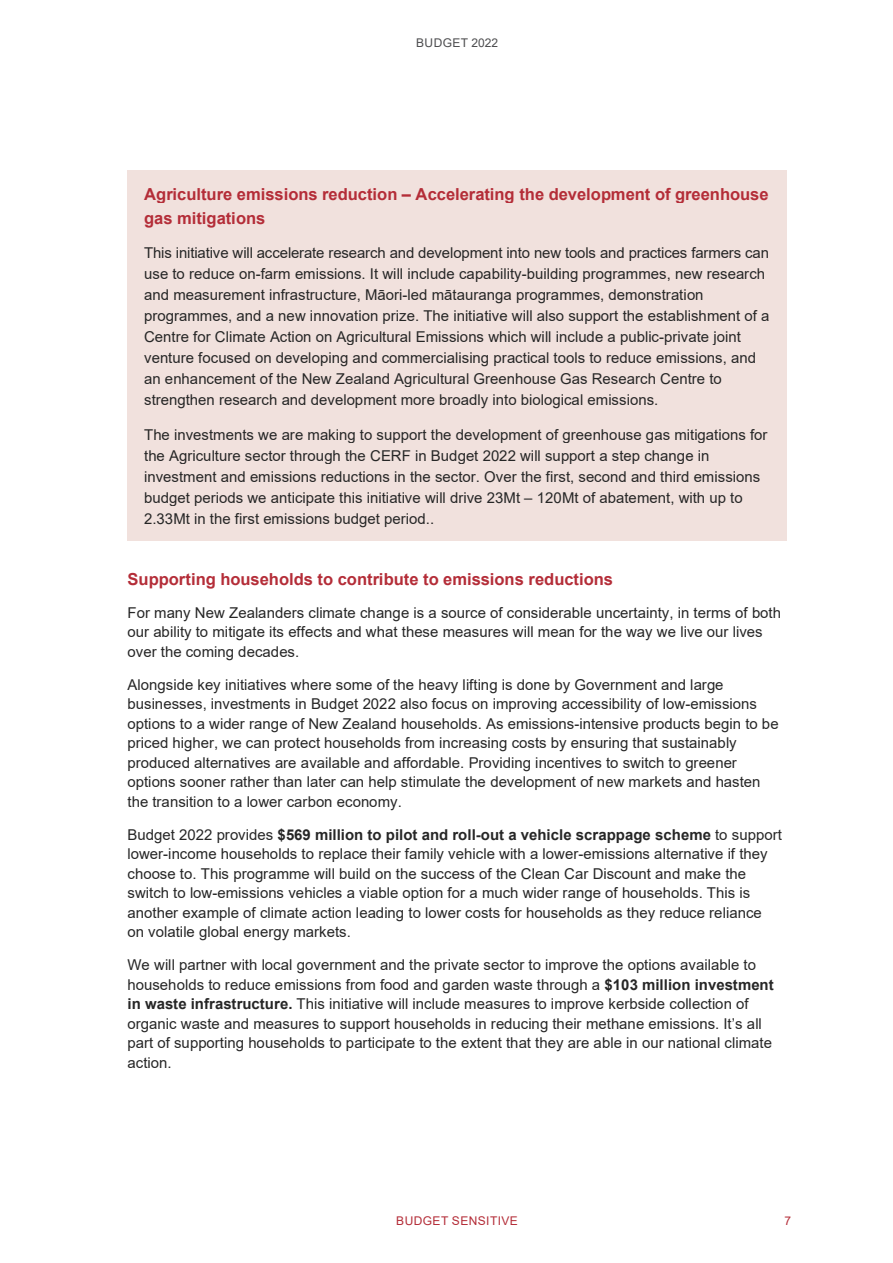
<style>
.page{position:relative;width:893px;height:1263px;background:#fff}
.page>*{position:absolute;margin:0;border:0;box-sizing:border-box;transform-origin:0 0}
.t1{font:700 16.5px/24px "Arial";color:#b42d38}
.t2{font:15px/19.5px "Arial";color:#262626}
.t3{font:12px "Arial";letter-spacing:.035em;color:#b42d38}
.t4{font:12px "Arial";letter-spacing:.035em;color:#4d4d4f}
.s1{font-weight:700}
</style>
<div class="page">
<div style="left:128px;top:170px;width:659px;height:371px;background:#f1e1dd"></div>
<p class="t4" style="left:416px;top:34px;width:84px">BUDGET 2022</p>
<p class="t1" style="left:144px;top:182px;width:626px">Agriculture emissions reduction – Accelerating the development of greenhouse gas mitigations</p>
<p class="t2" style="left:144px;top:242px;width:627px;line-height:21px">This initiative will accelerate research and development into new tools and practices farmers can use to reduce on-farm emissions. It will include capability-building programmes, new research and measurement infrastructure, Māori-led mātauranga programmes, demonstration programmes, and a new innovation prize. The initiative will also support the establishment of a Centre for Climate Action on Agricultural Emissions which will include a public-private joint venture focused on developing and commercialising practical tools to reduce emissions, and an enhancement of the New Zealand Agricultural Greenhouse Gas Research Centre to strengthen research and development more broadly into biological emissions.</p>
<p class="t2" style="left:144px;top:424px;width:625px;line-height:21px">The investments we are making to support the development of greenhouse gas mitigations for the Agriculture sector through the CERF in Budget 2022 will support a step change in investment and emissions reductions in the sector. Over the first, second and third emissions budget periods we anticipate this initiative will drive 23Mt – 120Mt of abatement, with up to 2.33Mt in the first emissions budget period..</p>
<p class="t1" style="left:128px;top:567px;width:487px">Supporting households to contribute to emissions reductions</p>
<p class="t2" style="left:128px;top:602px;width:655px">For many New Zealanders climate change is a source of considerable uncertainty, in terms of both our ability to mitigate its effects and what these measures will mean for the way we live our lives over the coming decades.</p>
<p class="t2" style="left:128px;top:674px;width:653px">Alongside key initiatives where some of the heavy lifting is done by Government and large businesses, investments in Budget 2022 also focus on improving accessibility of low-emissions options to a wider range of New Zealand households. As emissions-intensive products begin to be priced higher, we can protect households from increasing costs by ensuring that sustainably produced alternatives are available and affordable. Providing incentives to switch to greener options sooner rather than later can help stimulate the development of new markets and hasten the transition to a lower carbon economy.</p>
<p class="t2" style="left:128px;top:824px;width:656px">Budget 2022 provides <span class="s1">$569 million to pilot and roll-out a vehicle scrappage scheme</span> to support lower-income households to replace their family vehicle with a lower-emissions alternative if they choose to. This programme will build on the success of the Clean Car Discount and make the switch to low-emissions vehicles a viable option for a much wider range of households. This is another example of climate action leading to lower costs for households as they reduce reliance on volatile global energy markets.</p>
<p class="t2" style="left:128px;top:955px;width:648px">We will partner with local government and the private sector to improve the options available to households to reduce emissions from food and garden waste through a <span class="s1">$103 million investment in waste infrastructure.</span> This initiative will include measures to improve kerbside collection of organic waste and measures to support households in reducing their methane emissions. It’s all part of supporting households to participate to the extent that they are able in our national climate action.</p>
<p class="t3" style="left:396px;top:1212px;width:123px">BUDGET SENSITIVE</p>
<p class="t3" style="left:785px;top:1212px;width:8px">7</p>
</div>
